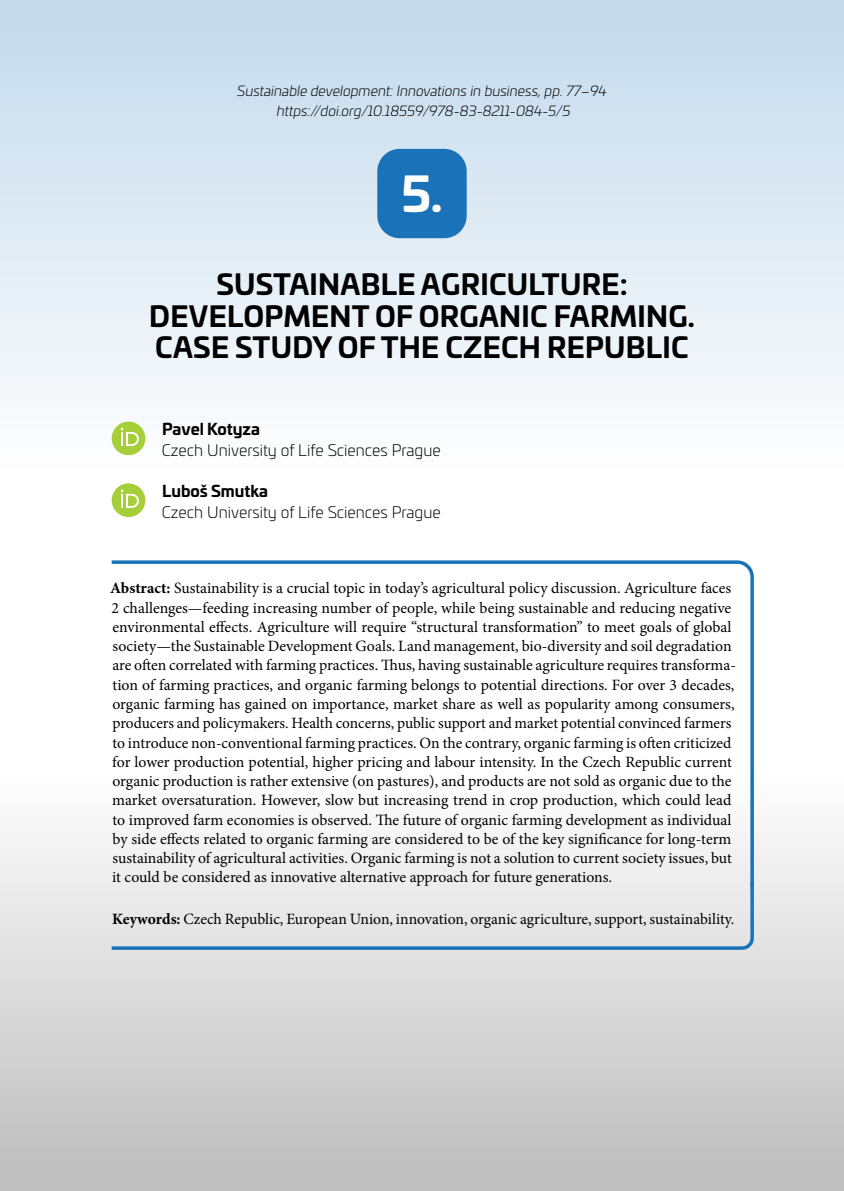
<style>
.page{position:relative;width:844px;height:1191px;background:#fff}
.page>*{position:absolute;margin:0;border:0;box-sizing:border-box;transform-origin:0 0}
.t1{font:700 47.25px "Univia Pro";color:#fff}
.t2{font:700 28px/31.5px "Univia Pro";letter-spacing:.01em;color:#000;text-align:center}
.t3{font:15.75px/19.2px "Minion Pro";color:#000}
.t4{font:300 15.75px "Univia Pro";color:#000}
.t5{font:700 15.75px "Univia Pro";color:#000}
.t6{font:italic 300 14px/19.2px "Univia Pro";color:#000;text-align:center}
.s1{font-weight:700}
</style>
<div class="page">
<div style="left:0;top:769px;width:843px;height:422px;background:linear-gradient(to bottom,#fff,#bcbcbc)"></div>
<div style="left:0;top:0;width:843px;height:473px;background:linear-gradient(to bottom,#c2d9ec,#fefefe)"></div>
<svg style="left:108px;top:560px;width:647px;height:319px"></svg>
<div style="left:108px;top:879px;width:647px;height:72px;background:#e8e8e8"></div>
<div style="left:377px;top:149px;width:89px;height:89px;background:#1a72b9;border-radius:22px"></div>
<div style="left:112px;top:483px;width:33px;height:34px;background:#a6ce39;border-radius:50%"></div>
<svg style="left:121px;top:489px;width:18px;height:19px"></svg>
<div style="left:112px;top:421px;width:33px;height:34px;background:#a6ce39;border-radius:50%"></div>
<svg style="left:121px;top:428px;width:18px;height:18px"></svg>
<p class="t6" style="left:237px;top:81px;width:371px">Sustainable development: Innovations in business, pp. 77–94 https://doi.org/10.18559/978-83-8211-084-5/5</p>
<h1 class="t1" style="left:401px;top:157px;width:43px">5.</h1>
<h2 class="t2" style="left:149px;top:267px;width:547px">SUSTAINABLE AGRICULTURE:<br>DEVELOPMENT OF ORGANIC FARMING.<br>CASE STUDY OF THE CZECH REPUBLIC</h2>
<p class="t5" style="left:162px;top:417px;width:99px">Pavel Kotyza</p>
<p class="t4" style="left:162px;top:439px;width:280px">Czech University of Life Sciences Prague</p>
<p class="t5" style="left:162px;top:478px;width:107px">Luboš Smutka</p>
<p class="t4" style="left:162px;top:501px;width:280px">Czech University of Life Sciences Prague</p>
<p class="t3" style="left:110px;top:579px;width:627px"><span class="s1">Abstract:</span> Sustainability is a crucial topic in today’s agricultural policy discussion. Agriculture faces 2 challenges—feeding increasing number of people, while being sustainable and reducing negative environmental effects. Agriculture will require “structural transformation” to meet goals of global society—the Sustainable Development Goals. Land management, bio-diversity and soil degradation are often correlated with farming practices. Thus, having sustainable agriculture requires transforma&shy;tion of farming practices, and organic farming belongs to potential directions. For over 3 decades, organic farming has gained on importance, market share as well as popularity among consumers, producers and policymakers. Health concerns, public support and market potential convinced farmers to introduce non-conventional farming practices. On the contrary, organic farming is often criticized for lower production potential, higher pricing and labour intensity. In the Czech Republic current organic production is rather extensive (on pastures), and products are not sold as organic due to the market oversaturation. However, slow but increasing trend in crop production, which could lead to improved farm economies is observed. The future of organic farming development as individual by side effects related to organic farming are considered to be of the key significance for long-term sustainability of agricultural activities. Organic farming is not a solution to current society issues, but it could be considered as innovative alternative approach for future generations.</p>
<p class="t3" style="left:112px;top:909px;width:623px"><span class="s1">Keywords:</span> Czech Republic, European Union, innovation, organic agriculture, support, sustainability.</p>
</div>
